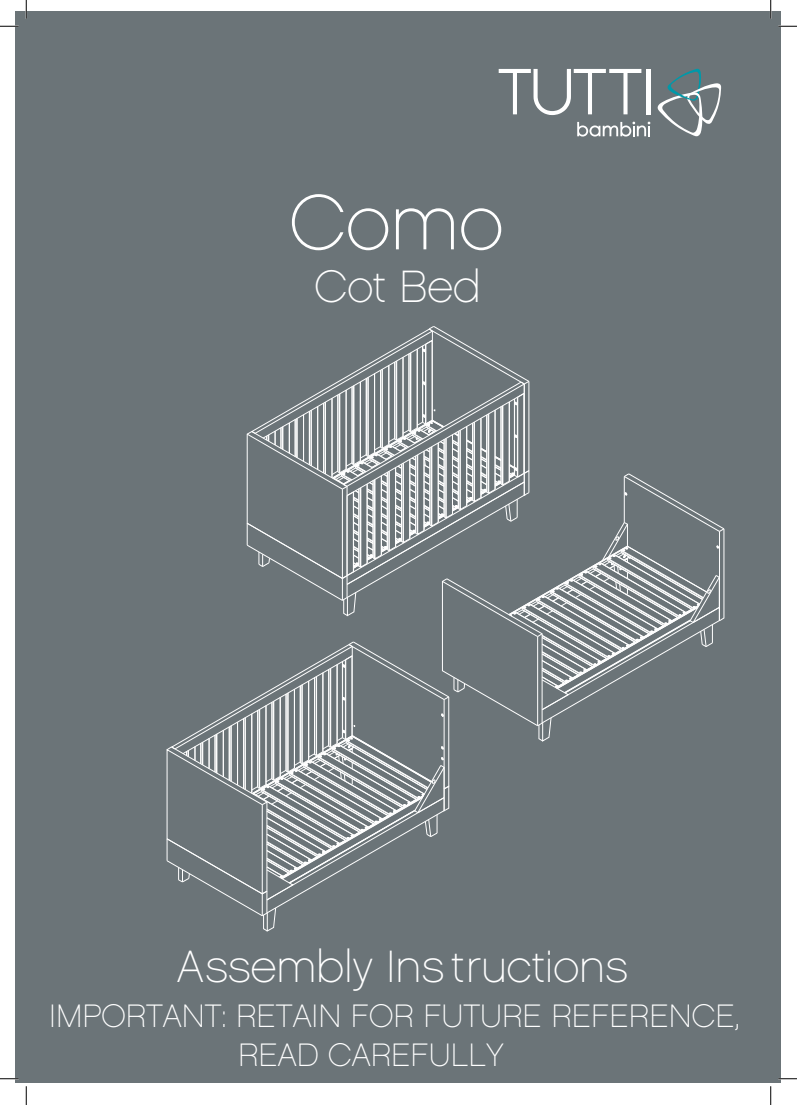
<style>
.page{position:relative;width:797px;height:1105px;background:#fff}
.page>*{position:absolute;margin:0;border:0;box-sizing:border-box;transform-origin:0 0}
.t1{font:77.62px "Chalet Paris Nineteen Sixty";color:#fff}
.t2{font:45.12px "Chalet Paris Nineteen Sixty";color:#fff}
.t3{font:32.38px/38.9px "Chalet Paris Nineteen Sixty";color:#fff}
</style>
<div class="page">
<div style="left:16px;top:11px;width:765px;height:1072px;background:#6b7478"></div>
<svg style="left:577px;top:122px;width:73px;height:15px"></svg>
<hr style="left:646px;top:69px;width:4px;height:45px;background:#fff">
<svg style="left:498px;top:69px;width:143px;height:46px"></svg>
<svg style="left:657px;top:69px;width:64px;height:67px"></svg>
<svg style="left:0;top:25px;width:19px;height:2px"></svg>
<svg style="left:778px;top:25px;width:19px;height:2px"></svg>
<svg style="left:0;top:1078px;width:19px;height:1px"></svg>
<svg style="left:778px;top:1078px;width:19px;height:1px"></svg>
<svg style="left:25px;top:0;width:2px;height:19px"></svg>
<svg style="left:25px;top:1086px;width:2px;height:19px"></svg>
<svg style="left:770px;top:0;width:1px;height:19px"></svg>
<svg style="left:770px;top:1086px;width:1px;height:19px"></svg>
<svg style="left:166px;top:326px;width:559px;height:606px"></svg>
<hr style="left:209px;top:738px;width:1px;height:31px;background:#fff">
<hr style="left:214px;top:735px;width:1px;height:37px;background:#fff">
<hr style="left:223px;top:730px;width:1px;height:47px;background:#fff">
<hr style="left:229px;top:727px;width:1px;height:53px;background:#fff">
<hr style="left:237px;top:722px;width:1px;height:63px;background:#fff">
<hr style="left:243px;top:719px;width:1px;height:69px;background:#fff">
<hr style="left:251px;top:714px;width:1px;height:79px;background:#fff">
<hr style="left:257px;top:710px;width:1px;height:77px;background:#fff">
<hr style="left:265px;top:706px;width:1px;height:79px;background:#fff">
<hr style="left:271px;top:702px;width:1px;height:77px;background:#fff">
<hr style="left:280px;top:697px;width:1px;height:79px;background:#fff">
<hr style="left:285px;top:694px;width:1px;height:77px;background:#fff">
<hr style="left:294px;top:689px;width:1px;height:79px;background:#fff">
<hr style="left:300px;top:686px;width:1px;height:77px;background:#fff">
<hr style="left:308px;top:681px;width:1px;height:79px;background:#fff">
<hr style="left:314px;top:678px;width:1px;height:76px;background:#fff">
<hr style="left:322px;top:673px;width:1px;height:79px;background:#fff">
<hr style="left:328px;top:669px;width:1px;height:77px;background:#fff">
<hr style="left:337px;top:665px;width:1px;height:78px;background:#fff">
<hr style="left:342px;top:661px;width:1px;height:77px;background:#fff">
<hr style="left:351px;top:656px;width:1px;height:80px;background:#fff">
<h1 class="t1" style="left:289px;top:178px;width:215px">Como</h1>
<h2 class="t2" style="left:315px;top:261px;width:168px">Cot Bed</h2>
<h2 class="t2" style="left:177px;top:940px;width:452px">Assembly Ins tructions</h2>
<p class="t3" style="left:238px;top:996px;width:503px;text-indent:-189px">IMPORTANT: RETAIN FOR FUTURE REFERENCE,<br>READ CAREFULLY</p>
</div>
